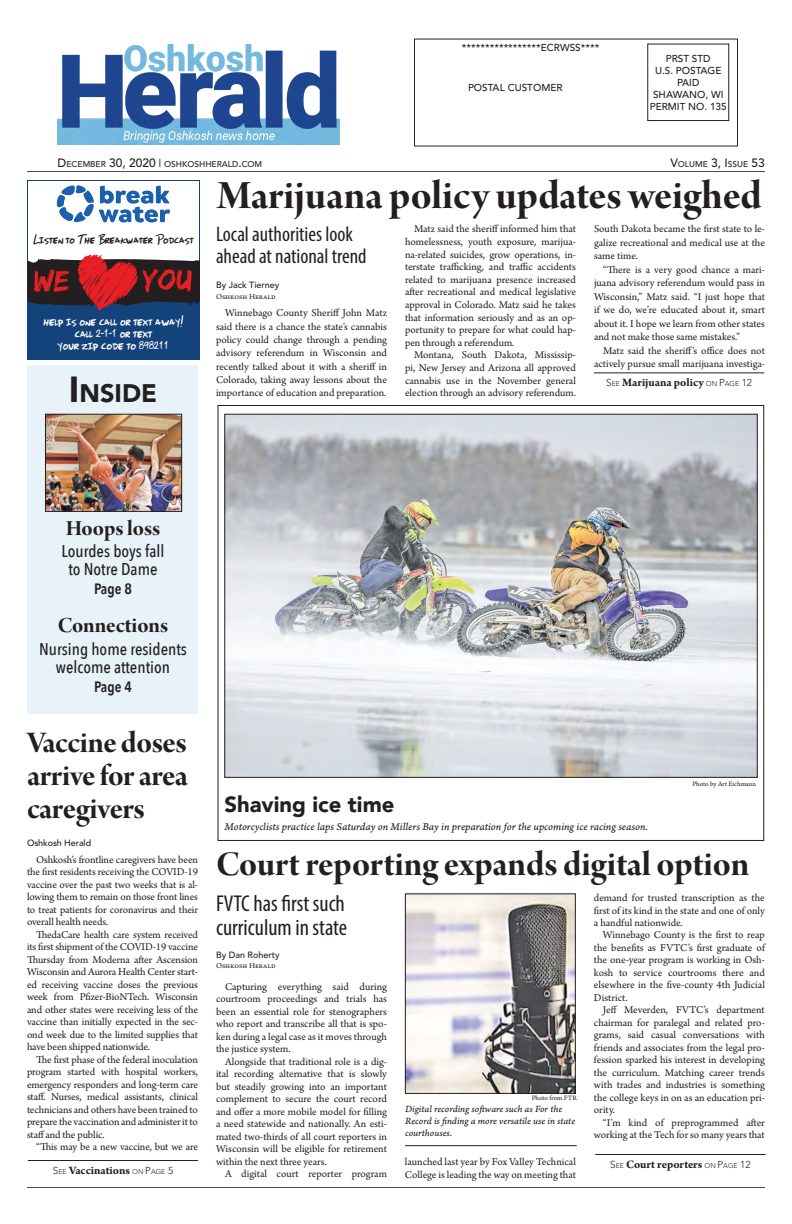
<style>
.page{position:relative;width:792px;height:1224px;background:#fff}
.page>*{position:absolute;margin:0;border:0;box-sizing:border-box;transform-origin:0 0}
.t1{font:43px "Arno Pro Bold Display";color:#231f20}
.t2{font:37px "Arno Pro Bold Display";letter-spacing:-.005em;color:#231f20}
.t3{font:32px/33px "Arno Pro Bold Display";letter-spacing:-.015em;color:#231f20;text-align:justify}
.t4{font:900 25.2px "Avenir LT Std";color:#231f20}
.t5{font:condensed 23px/24px "Myriad Pro";color:#231f20}
.t6{font:23px "Arno Pro Bold Display";letter-spacing:-.005em;color:#231f20}
.t7{font:900 22px "Avenir";color:#231f20}
.t8{font:condensed 21px/22.8px "Myriad Pro";color:#231f20}
.t9{font:500 17px/18px "Avenir Next Condensed";color:#231f20;text-align:center}
.t10{font:600 15px "Avenir Next Condensed";color:#231f20}
.t11{font:700 12px "Arno Pro";color:#231f20}
.t12{font:11px/12.5px "Arno Pro";letter-spacing:-.005em;color:#231f20;text-align:justify}
.t13{font:11px "Arno Pro Italic Caption";letter-spacing:-.005em;color:#231f20}
.t14{font:11px/12px "Abject Failure";color:#fff;text-align:center}
.t15{font:10.4px "Abject Failure";color:#231f20}
.t16{font:10px/12px "Arno Pro Italic Caption";letter-spacing:-.005em;color:#231f20}
.t17{font:500 10px/12px "Avenir LT Std";color:#231f20;text-align:center}
.t18{font:500 9px "Avenir LT Std";color:#231f20}
.t19{font:500 8.4px "Avenir LT Std";color:#231f20}
.t20{font:8px "Arno Pro Sm Text";color:#231f20}
.t21{font:7px "Arno Pro Sm Text";color:#231f20}
.s1{font-size:12px}
.s2{font-size:9px}
.s3{font-size:36px}
.s4{font-family:"Avenir LT Std";font-weight:300;font-size:10px}
.s5{font-family:"Avenir LT Std";font-weight:300;font-size:7px}
</style>
<div class="page">
<div style="left:648px;top:44px;width:81px;height:77px;border:1px solid #231f20"></div>
<img style="left:58px;top:45px;width:281px;height:99px">
<hr style="left:27px;top:1187px;width:738px;height:1px;background:#4b4c4d">
<hr style="left:27px;top:171px;width:738px;height:1px;background:#4b4c4d">
<div style="left:27px;top:366px;width:171px;height:348px;background:#e8f2f9"></div>
<img style="left:47px;top:416px;width:133px;height:94px">
<div style="left:45px;top:414px;width:137px;height:98px;border:1px solid #231f20"></div>
<div style="left:27px;top:278px;width:173px;height:82px;background:#13437a"></div>
<div style="left:27px;top:180px;width:173px;height:180px;border:1px solid #13437a"></div>
<svg style="left:56px;top:185px;width:114px;height:38px"></svg>
<svg style="left:27px;top:254px;width:173px;height:57px"></svg>
<img style="left:227px;top:416px;width:529px;height:360px">
<hr style="left:405px;top:1145px;width:172px;height:1px;background:#231f20">
<img style="left:407px;top:896px;width:167px;height:196px">
<div style="left:405px;top:894px;width:171px;height:200px;border:1px solid #231f20"></div>
<hr style="left:595px;top:1154px;width:171px;height:1px;background:#231f20">
<hr style="left:28px;top:1160px;width:170px;height:1px;background:#231f20">
<hr style="left:594px;top:372px;width:170px;height:1px;background:#231f20">
<p class="t17" style="left:462px;top:42px;width:139px">*****************ECRWSS****</p>
<p class="t17" style="left:468px;top:82px;width:96px">POSTAL CUSTOMER</p>
<p class="t17" style="left:650px;top:53px;width:79px">PRST STD<br>U.S. POSTAGE<br>PAID<br>SHAWANO, WI<br>PERMIT NO. 135</p>
<p class="t19" style="left:58px;top:159px;width:206px"><span class="s1">D</span>ECEMBER <span class="s1">30, 2020</span> OSHKOSHHERALD<span class="s1">.</span>COM</p>
<p class="t19" style="left:670px;top:159px;width:96px"><span class="s1">V</span>OLUME <span class="s1">3, I</span>SSUE <span class="s1">53</span></p>
<p class="t15" style="left:33px;top:234px;width:161px">Listen to The Breakwater Podcast</p>
<p class="t14" style="left:43px;top:316px;width:142px">help is one call or text away! call <span class="s2">2-1-1</span> or text<br>your zip code to <span class="s2">898211</span></p>
<h3 class="t4" style="left:69px;top:378px;width:90px"><span class="s3">I</span>NSIDE</h3>
<h1 class="t1" style="left:217px;top:172px;width:546px">Marijuana policy updates weighed</h1>
<h3 class="t8" style="left:216px;top:222px;width:152px">Local authorities look ahead at national trend</h3>
<p class="t18" style="left:216px;top:280px;width:65px">By Jack Tierney</p>
<p class="t20" style="left:216px;top:292px;width:61px">Oshkosh Herald</p>
<p class="t12" style="left:216px;top:307px;width:173px;line-height:13.3px;text-indent:9px">Winnebago County Sheriff John Matz said there is a chance the state’s cannabis policy could change through a pending advisory referendum in Wisconsin and recently talked about it with a sheriff in Colorado, taking away lessons about the importance of education and preparation.</p>
<p class="t12" style="left:405px;top:223px;width:173px;text-indent:9px">Matz said the sheriff informed him that homelessness, youth exposure, marijua&shy;na-related suicides, grow operations, in&shy;terstate trafficking, and traffic accidents related to marijuana presence increased after recreational and medical legislative approval in Colorado. Matz said he takes that information seriously and as an op&shy;portunity to prepare for what could hap&shy;pen through a referendum.</p>
<p class="t12" style="left:405px;top:349px;width:173px;text-indent:9px">Montana, South Dakota, Mississip&shy;pi, New Jersey and Arizona all approved cannabis use in the November general election through an advisory referendum.</p>
<p class="t12" style="left:594px;top:223px;width:173px;line-height:13.5px">South Dakota became the first state to le&shy;galize recreational and medical use at the same time.</p>
<p class="t12" style="left:594px;top:263px;width:173px;line-height:13.5px;text-indent:9px">“There is a very good chance a mari&shy;juana advisory referendum would pass in Wisconsin,” Matz said. “I just hope that if we do, we’re educated about it, smart about it. I hope we learn from other states and not make those same mistakes.”</p>
<p class="t12" style="left:594px;top:344px;width:172px;line-height:13.5px;text-align:right">Matz said the sheriff’s office does not actively pursue small marijuana investiga-</p>
<p class="t11" style="left:606px;top:376px;width:147px"><span class="s4">S</span><span class="s5">EE</span> Marijuana policy <span class="s5">ON</span> <span class="s4">P</span><span class="s5">AGE</span> <span class="s4">12</span></p>
<h3 class="t6" style="left:66px;top:515px;width:96px">Hoops loss</h3>
<h3 class="t9" style="left:62px;top:542px;width:104px">Lourdes boys fall to Notre Dame</h3>
<h3 class="t10" style="left:94px;top:576px;width:39px">Page 8</h3>
<h3 class="t6" style="left:58px;top:613px;width:112px">Connections</h3>
<h3 class="t9" style="left:39px;top:640px;width:149px">Nursing home residents welcome attention</h3>
<h3 class="t10" style="left:94px;top:674px;width:39px">Page 4</h3>
<h3 class="t3" style="left:27px;top:728px;width:163px">Vaccine doses arrive for area caregivers</h3>
<p class="t18" style="left:27px;top:838px;width:66px">Oshkosh Herald</p>
<p class="t12" style="left:27px;top:854px;width:173px;text-indent:9px">Oshkosh’s frontline caregivers have been the first residents receiving the COVID-19 vaccine over the past two weeks that is al&shy;lowing them to remain on those front lines to treat patients for coronavirus and their overall health needs.</p>
<p class="t12" style="left:27px;top:929px;width:173px;text-indent:9px">ThedaCare health care system received its first shipment of the COVID-19 vaccine Thursday from Moderna after Ascension Wisconsin and Aurora Health Center start&shy;ed receiving vaccine doses the previous week from Pfizer-BioNTech. Wisconsin and other states were receiving less of the vaccine than initially expected in the sec&shy;ond week due to the limited supplies that have been shipped nationwide.</p>
<p class="t12" style="left:27px;top:1054px;width:173px;text-indent:9px">The first phase of the federal inoculation program started with hospital workers, emergency responders and long-term care staff. Nurses, medical assistants, clinical technicians and others have been trained to prepare the vaccination and administer it to staff and the public.</p>
<p class="t12" style="left:36px;top:1141px;width:164px">“This may be a new vaccine, but we are</p>
<p class="t11" style="left:53px;top:1163px;width:122px"><span class="s4">S</span><span class="s5">EE</span> Vaccinations <span class="s5">ON</span> <span class="s4">P</span><span class="s5">AGE</span> <span class="s4">5</span></p>
<p class="t21" style="left:692px;top:780px;width:65px">Photo by Art Eichmann</p>
<h3 class="t7" style="left:225px;top:786px;width:171px">Shaving ice time</h3>
<p class="t13" style="left:225px;top:820px;width:425px">Motorcyclists practice laps Saturday on Millers Bay in preparation for the upcoming ice racing season.</p>
<h2 class="t2" style="left:216px;top:843px;width:535px">Court reporting expands digital option</h2>
<h3 class="t5" style="left:216px;top:891px;width:133px">FVTC has first such curriculum in state</h3>
<p class="t18" style="left:216px;top:950px;width:65px">By Dan Roherty</p>
<p class="t20" style="left:216px;top:961px;width:61px">Oshkosh Herald</p>
<p class="t12" style="left:216px;top:981px;width:172px;text-indent:9px">Capturing everything said during courtroom proceedings and trials has been an essential role for stenographers who report and transcribe all that is spo&shy;ken during a legal case as it moves through the justice system.</p>
<p class="t12" style="left:216px;top:1056px;width:172px;text-indent:9px">Alongside that traditional role is a dig&shy;ital recording alternative that is slowly but steadily growing into an important complement to secure the court record and offer a more mobile model for filling a need statewide and nationally. An esti&shy;mated two-thirds of all court reporters in Wisconsin will be eligible for retirement within the next three years.</p>
<p class="t12" style="left:225px;top:1168px;width:163px">A digital court reporter program</p>
<p class="t21" style="left:532px;top:1094px;width:47px">Photo from FTR</p>
<p class="t16" style="left:405px;top:1104px;width:172px">Digital recording software such as For the<br>Record is finding a more versatile use in state courthouses.</p>
<p class="t12" style="left:405px;top:1156px;width:172px">launched last year by Fox Valley Technical<br>College is leading the way on meeting that</p>
<p class="t12" style="left:594px;top:892px;width:172px">demand for trusted transcription as the first of its kind in the state and one of only a handful nationwide.</p>
<p class="t12" style="left:594px;top:930px;width:172px;text-indent:9px">Winnebago County is the first to reap the benefits as FVTC’s first graduate of the one-year program is working in Osh&shy;kosh to service courtrooms there and elsewhere in the five-county 4th Judicial District.</p>
<p class="t12" style="left:594px;top:1004px;width:172px;text-indent:9px">Jeff Meverden, FVTC’s department chairman for paralegal and related pro&shy;grams, said casual conversations with friends and associates from the legal pro&shy;fession sparked his interest in developing the curriculum. Matching career trends with trades and industries is something the college keys in on as an education pri&shy;ority.</p>
<p class="t12" style="left:594px;top:1117px;width:172px;text-align:right">“I’m kind of preprogrammed after working at the Tech for so many years that</p>
<p class="t11" style="left:610px;top:1157px;width:142px"><span class="s4">S</span><span class="s5">EE</span> Court reporters <span class="s5">ON</span> <span class="s4">P</span><span class="s5">AGE</span> <span class="s4">12</span></p>
</div>
